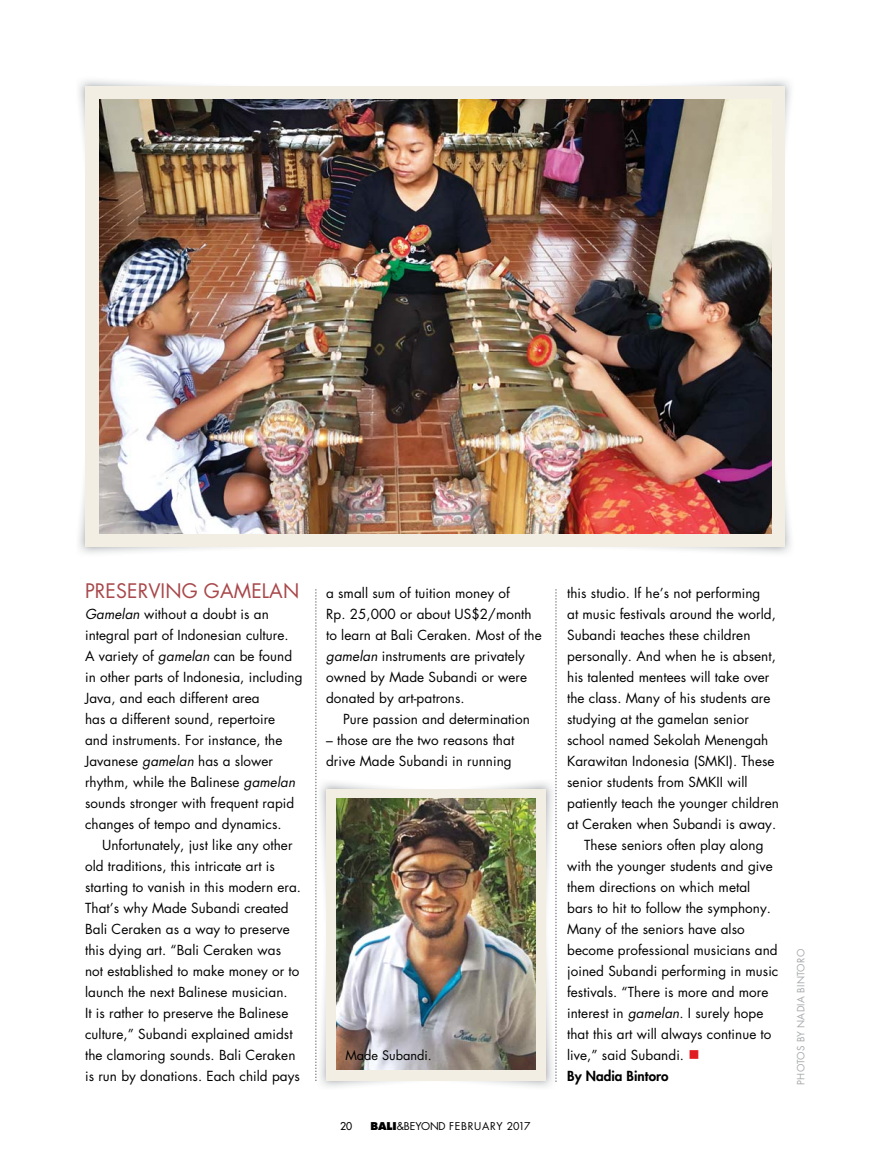
<style>
.page{position:relative;width:872px;height:1170px;background:#fff}
.page>*{position:absolute;margin:0;border:0;box-sizing:border-box;transform-origin:0 0}
.t1{font:19.5px "Futura Std";letter-spacing:.005em;color:#a8474a}
.t2{font:13.5px/21px "Futura Std";letter-spacing:.005em;color:#000}
.t3{font:800 13.5px "Futura Std";letter-spacing:.005em;color:#000}
.t4{font:12.75px "Futura Std";color:#000}
.t5{font:10.5px "Futura Std";color:#000}
.t6{font:500 10.5px "Futura Std";color:#000}
.t7{font:9.75px "Futura Std";letter-spacing:.025em;color:#a7a9ac}
.s1{font-style:italic}
.s2{font-weight:800}
.s3{color:#e11b22}
</style>
<div class="page">
<img style="left:78px;top:80px;width:713px;height:474px">
<div style="left:85px;top:86px;width:699px;height:461px;background:#f2eee4"></div>
<img style="left:320px;top:782px;width:233px;height:305px">
<div style="left:326px;top:788px;width:220px;height:292px;background:#f2eee4"></div>
<svg style="left:315px;top:589px;width:1px;height:491px"></svg>
<svg style="left:555px;top:589px;width:1px;height:492px"></svg>
<img style="left:99px;top:100px;width:672px;height:433px">
<img style="left:337px;top:798px;width:199px;height:271px">
<h1 class="t1" style="left:85px;top:581px;width:216px">PRESERVING GAMELAN</h1>
<p class="t2" style="left:85px;top:604px;width:219px"><span class="s1">Gamelan</span> without a doubt is an integral part of Indonesian culture.<br>A variety of <span class="s1">gamelan</span> can be found in other parts of Indonesia, including Java, and each different area<br>has a different sound, repertoire<br>and instruments. For instance, the Javanese <span class="s1">gamelan</span> has a slower rhythm, while the Balinese <span class="s1">gamelan </span>sounds stronger with frequent rapid changes of tempo and dynamics.</p>
<p class="t2" style="left:85px;top:835px;width:217px;text-indent:17px">Unfortunately, just like any other old traditions, this intricate art is starting to vanish in this modern era.<br>That’s why Made Subandi created Bali Ceraken as a way to preserve this dying art. “Bali Ceraken was not established to make money or to launch the next Balinese musician.<br>It is rather to preserve the Balinese culture,” Subandi explained amidst the clamoring sounds. Bali Ceraken is run by donations. Each child pays</p>
<p class="t2" style="left:326px;top:583px;width:217px">a small sum of tuition money of<br>Rp. 25,000 or about US$2/month to learn at Bali Ceraken. Most of the <span class="s1">gamelan</span> instruments are privately owned by Made Subandi or were donated by art-patrons.</p>
<p class="t2" style="left:343px;top:709px;width:188px">Pure passion and determination</p>
<p class="t2" style="left:326px;top:730px;width:190px">– those are the two reasons that drive Made Subandi in running</p>
<p class="t4" style="left:345px;top:1049px;width:88px">Made Subandi.</p>
<p class="t6" style="left:340px;top:1120px;width:14px">20</p>
<p class="t5" style="left:370px;top:1120px;width:162px"><span class="s2">BALI</span>&amp;BEYOND FEBRUARY 2017</p>
<p class="t2" style="left:567px;top:583px;width:195px">this studio. If he’s not performing</p>
<p class="t2" style="left:567px;top:604px;width:210px">at music festivals around the world,</p>
<p class="t2" style="left:567px;top:625px;width:185px">Subandi teaches these children</p>
<p class="t2" style="left:567px;top:646px;width:210px">personally. And when he is absent,</p>
<p class="t2" style="left:567px;top:667px;width:204px">his talented mentees will take over</p>
<p class="t2" style="left:567px;top:688px;width:205px">the class. Many of his students are</p>
<p class="t2" style="left:567px;top:709px;width:183px">studying at the gamelan senior</p>
<p class="t2" style="left:567px;top:730px;width:203px">school named Sekolah Menengah</p>
<p class="t2" style="left:567px;top:751px;width:209px">Karawitan Indonesia (SMKI). These</p>
<p class="t2" style="left:567px;top:772px;width:182px">senior students from SMKII will</p>
<p class="t2" style="left:567px;top:793px;width:213px">patiently teach the younger children</p>
<p class="t2" style="left:567px;top:814px;width:211px">at Ceraken when Subandi is away.</p>
<p class="t2" style="left:584px;top:835px;width:181px">These seniors often play along</p>
<p class="t2" style="left:567px;top:856px;width:207px">with the younger students and give</p>
<p class="t2" style="left:567px;top:877px;width:185px">them directions on which metal</p>
<p class="t2" style="left:567px;top:898px;width:205px">bars to hit to follow the symphony.</p>
<p class="t2" style="left:567px;top:919px;width:179px">Many of the seniors have also</p>
<p class="t2" style="left:567px;top:940px;width:212px">become professional musicians and</p>
<p class="t2" style="left:567px;top:961px;width:213px">joined Subandi performing in music</p>
<p class="t2" style="left:567px;top:982px;width:203px">festivals. “There is more and more</p>
<p class="t2" style="left:567px;top:1003px;width:198px">interest in <span class="s1">gamelan</span>. I surely hope</p>
<p class="t2" style="left:567px;top:1024px;width:206px">that this art will always continue to</p>
<p class="t2" style="left:567px;top:1045px;width:134px">live,” said Subandi. <span class="s3">■</span></p>
<p class="t3" style="left:567px;top:1069px;width:103px">By Nadia Bintoro</p>
<p class="t7" style="left:796px;top:1084px;width:137px;rotate:-90deg">PHOTOS BY NADIA BINTORO</p>
</div>
